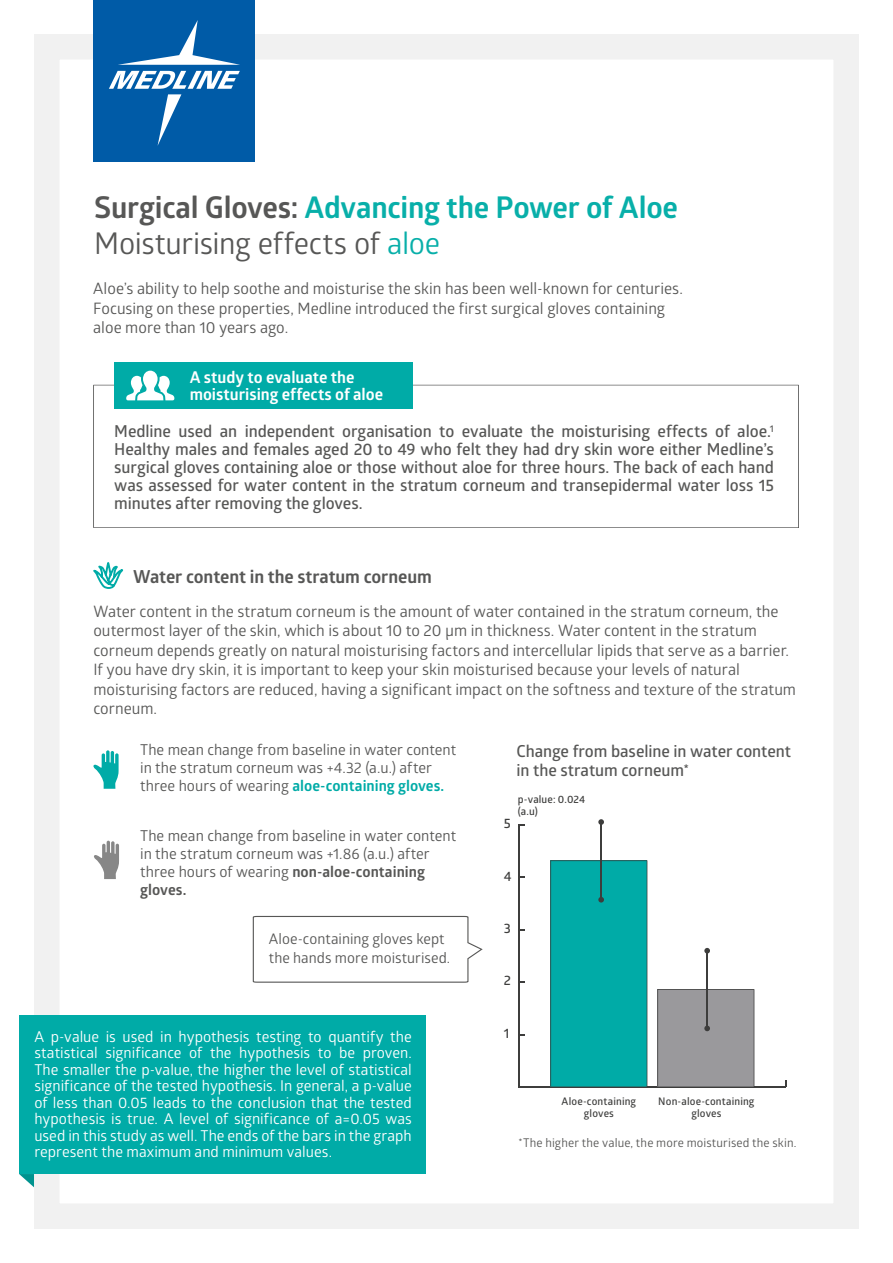
<style>
.page{position:relative;width:893px;height:1263px;background:#fff}
.page>*{position:absolute;margin:0;border:0;box-sizing:border-box;transform-origin:0 0}
.t1{font:700 30px/36px "Glober";letter-spacing:-.01em;color:#08afa9}
.t2{font:700 18px "Glober";letter-spacing:-.005em;color:#575756}
.t3{font:600 16.5px/18px "Glober";letter-spacing:-.005em;color:#575756;text-align:justify}
.t4{font:700 16.35px/17.5px "Glober";color:#fff}
.t5{font:15.75px/19.5px "Glober";color:#575756}
.t6{font:15px/16.5px "Glober";color:#fff;text-align:justify}
.t7{font:15px/18px "Glober";color:#575756}
.t8{font:14.7px/19.2px "Glober";color:#575756}
.t9{font:600 13.5px "Glober";color:#3d3d3c}
.t10{font:12px "Glober";letter-spacing:.01em;color:#575756}
.t11{font:600 10.5px/12px "Glober";letter-spacing:.015em;color:#3d3d3c;text-align:center}
.s1{color:#575756}
.s2{font-weight:400;color:#575756}
.s3{font-weight:400}
.s4{font-weight:700;color:#00aba7}
.s5{font-weight:700}
</style>
<div class="page">
<div style="left:34px;top:34px;width:825px;height:1195px;border:26px solid #f1f1f1"></div>
<div style="left:94px;top:0;width:161px;height:162px;background:#005ba7"></div>
<svg style="left:118px;top:20px;width:122px;height:45px"></svg>
<svg style="left:109px;top:71px;width:131px;height:75px"></svg>
<svg style="left:93px;top:385px;width:706px;height:143px"></svg>
<div style="left:114px;top:363px;width:298px;height:46px;background:#00aba7"></div>
<svg style="left:126px;top:371px;width:48px;height:29px"></svg>
<svg style="left:93px;top:562px;width:30px;height:27px"></svg>
<svg style="left:93px;top:750px;width:26px;height:39px"></svg>
<svg style="left:94px;top:841px;width:25px;height:38px"></svg>
<svg style="left:253px;top:916px;width:230px;height:67px"></svg>
<hr style="left:519px;top:1086px;width:267px;height:2px;background:#3d3d3c">
<svg style="left:785px;top:1080px;width:2px;height:7px"></svg>
<hr style="left:518px;top:825px;width:1px;height:262px;background:#3d3d3c">
<svg style="left:519px;top:981px;width:6px;height:2px"></svg>
<svg style="left:519px;top:824px;width:6px;height:2px"></svg>
<hr style="left:600px;top:822px;width:2px;height:78px;background:#3d3d3c">
<div style="left:550px;top:860px;width:97px;height:227px;background:#00aba7"></div>
<svg style="left:598px;top:819px;width:6px;height:6px"></svg>
<hr style="left:706px;top:950px;width:2px;height:78px;background:#3d3d3c">
<div style="left:657px;top:989px;width:97px;height:98px;background:#9a999c"></div>
<svg style="left:704px;top:948px;width:6px;height:5px"></svg>
<div style="left:19px;top:1015px;width:407px;height:159px;background:#00aba7"></div>
<svg style="left:19px;top:1174px;width:15px;height:13px"></svg>
<h1 class="t1" style="left:94px;top:189px;width:585px"><span class="s1">Surgical Gloves:</span> Advancing the Power of Aloe<br><span class="s2">Moisturising effects of</span> <span class="s3">aloe</span></h1>
<p class="t5" style="left:93px;top:278px;width:591px">Aloe’s ability to help soothe and moisturise the skin has been well-known for centuries.<br>Focusing on these properties, Medline introduced the first surgical gloves containing aloe more than 10 years ago.</p>
<p class="t4" style="left:190px;top:368px;width:195px">A study to evaluate the moisturising effects of aloe</p>
<p class="t3" style="left:114px;top:422px;width:661px">Medline used an independent organisation to evaluate the moisturising effects of aloe.<sup>1<br></sup>Healthy males and females aged 20 to 49 who felt they had dry skin wore either Medline’s surgical gloves containing aloe or those without aloe for three hours. The back of each hand was assessed for water content in the stratum corneum and transepidermal water loss 15 minutes after removing the gloves.</p>
<p class="t2" style="left:133px;top:564px;width:300px">Water content in the stratum corneum</p>
<p class="t5" style="left:93px;top:601px;width:704px">Water content in the stratum corneum is the amount of water contained in the stratum corneum, the outermost layer of the skin, which is about 10 to 20 µm in thickness. Water content in the stratum corneum depends greatly on natural moisturising factors and intercellular lipids that serve as a barrier.<br>If you have dry skin, it is important to keep your skin moisturised because your levels of natural moisturising factors are reduced, having a significant impact on the softness and texture of the stratum corneum.</p>
<p class="t7" style="left:140px;top:740px;width:318px">The mean change from baseline in water content in the stratum corneum was +4.32 (a.u.) after three hours of wearing <span class="s4">aloe-containing gloves.</span></p>
<p class="t7" style="left:140px;top:826px;width:318px">The mean change from baseline in water content in the stratum corneum was +1.86 (a.u.) after three hours of wearing <span class="s5">non-aloe-containing gloves.</span></p>
<p class="t3" style="left:516px;top:740px;width:276px;line-height:19.5px">Change from baseline in water content in the stratum corneum*</p>
<p class="t11" style="left:518px;top:793px;width:69px;text-align:left">p-value: 0.024 (a.u)</p>
<p class="t9" style="left:504px;top:814px;width:9px">5</p>
<p class="t9" style="left:504px;top:866px;width:9px">4</p>
<p class="t8" style="left:269px;top:929px;width:183px">Aloe-containing gloves kept the hands more moisturised.</p>
<p class="t6" style="left:34px;top:1028px;width:379px">A p-value is used in hypothesis testing to quantify the statistical significance of the hypothesis to be proven.<br>The smaller the p-value, the higher the level of statistical significance of the tested hypothesis. In general, a p-value of less than 0.05 leads to the conclusion that the tested hypothesis is true. A level of significance of a=0.05 was used in this study as well. The ends of the bars in the graph represent the maximum and minimum values.</p>
<p class="t9" style="left:504px;top:919px;width:9px">3</p>
<p class="t9" style="left:504px;top:971px;width:9px">2</p>
<p class="t9" style="left:504px;top:1023px;width:7px">1</p>
<p class="t11" style="left:561px;top:1094px;width:76px">Aloe-containing gloves</p>
<p class="t11" style="left:658px;top:1094px;width:98px">Non-aloe-containing gloves</p>
<p class="t10" style="left:519px;top:1135px;width:279px">*The higher the value, the more moisturised the skin.</p>
</div>
